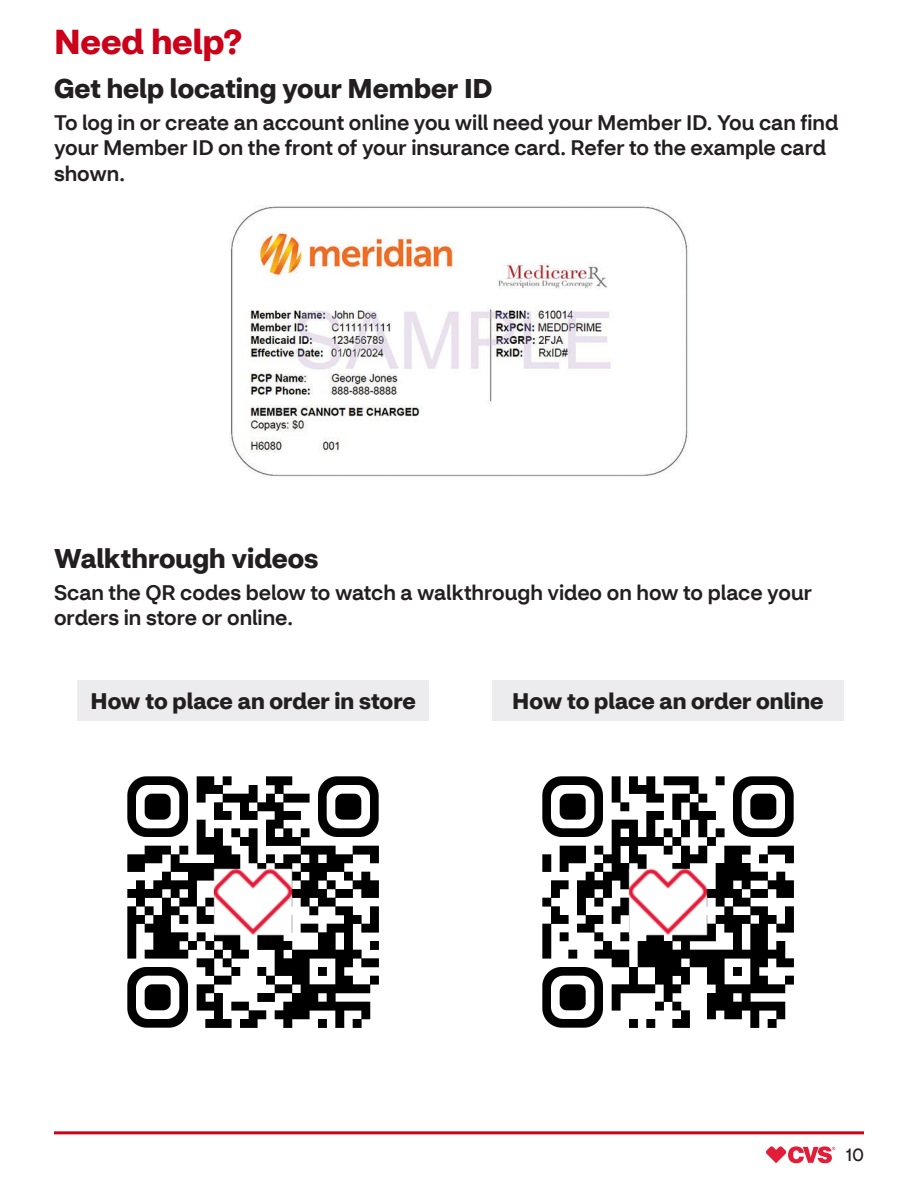
<style>
.page{position:relative;width:918px;height:1188px;background:#fff}
.page>*{position:absolute;margin:0;border:0;box-sizing:border-box;transform-origin:0 0}
.t1{font:700 34.5px "CVS Health Sans";color:#cb0019}
.t2{font:700 27px "CVS Health Sans";color:#231f20}
.t3{font:700 22.5px "CVS Health Sans";color:#231f20}
.t4{font:500 21px/25.5px "CVS Health Sans";color:#231f20}
.t5{font:18px "CVS Health Sans";color:#231f20}
</style>
<div class="page">
<svg style="left:766px;top:1146px;width:69px;height:17px"></svg>
<hr style="left:54px;top:1131px;width:810px;height:3px;background:#cb0019">
<img style="left:230px;top:206px;width:458px;height:271px">
<div style="left:78px;top:680px;width:351px;height:40px;background:#ececee"></div>
<div style="left:492px;top:680px;width:351px;height:40px;background:#ececee"></div>
<img style="left:127px;top:776px;width:252px;height:252px">
<img style="left:542px;top:776px;width:252px;height:252px">
<h2 class="t1" style="left:54px;top:20px;width:190px">Need help?</h2>
<p class="t2" style="left:54px;top:71px;width:440px">Get help locating your Member ID</p>
<p class="t4" style="left:54px;top:110px;width:786px">To log in or create an account online you will need your Member ID. You can find your Member ID on the front of your insurance card. Refer to the example card shown.</p>
<p class="t2" style="left:54px;top:541px;width:266px">Walkthrough videos</p>
<p class="t4" style="left:54px;top:579px;width:759px">Scan the QR codes below to watch a walkthrough video on how to place your orders in store or online.</p>
<p class="t3" style="left:91px;top:687px;width:327px">How to place an order in store</p>
<p class="t3" style="left:512px;top:687px;width:313px">How to place an order online</p>
<p class="t5" style="left:846px;top:1144px;width:20px">10</p>
</div>
